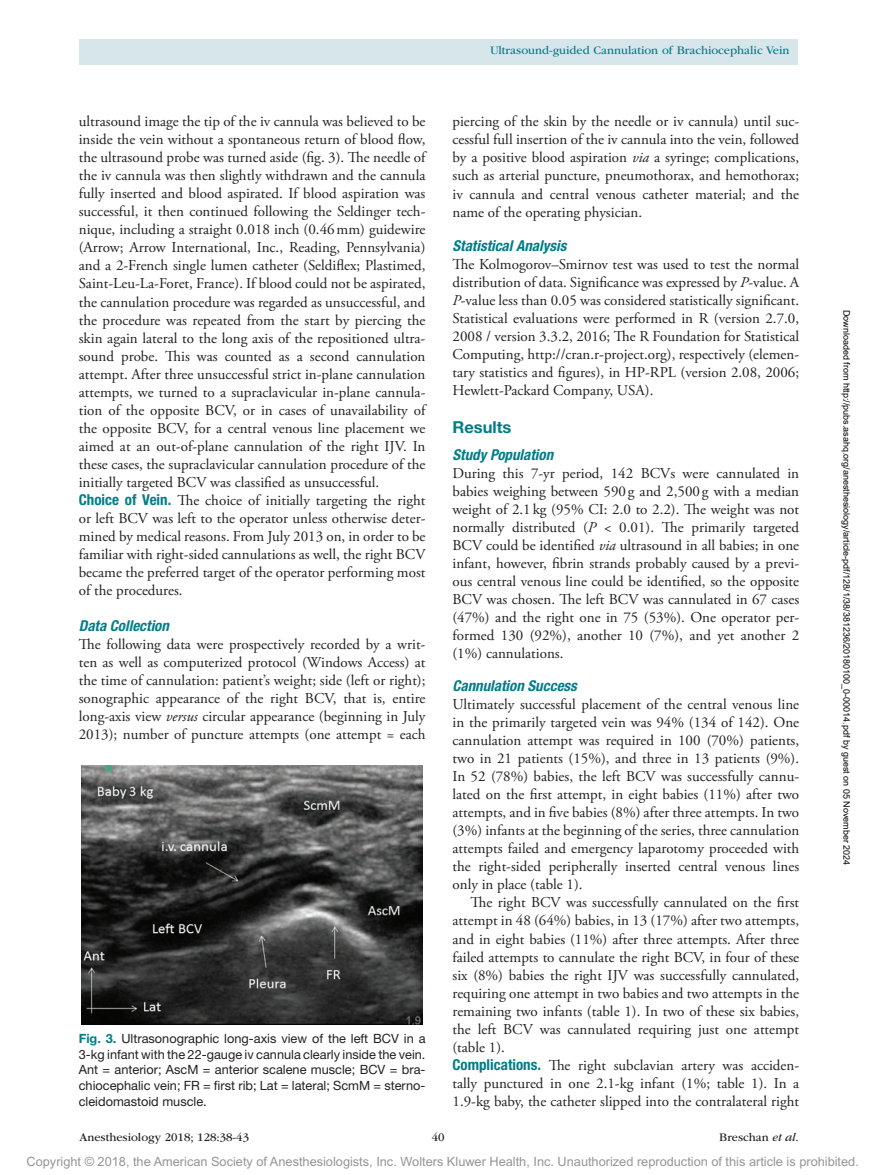
<style>
.page{position:relative;width:878px;height:1175px;background:#fff}
.page>*{position:absolute;margin:0;border:0;box-sizing:border-box;transform-origin:0 0}
.t1{font:700 16.5px "Helvetica Neue LT Std";color:#007d88}
.t2{font:15px/18px "Adobe Garamond Pro";color:#231f20;text-align:justify}
.t3{font:italic 700 condensed 15px "Helvetica Neue LT Std";color:#007d88}
.t4{font:12.75px/15.8px "Helvetica Neue LT Std";color:#231f20;text-align:justify}
.t5{font:12.75px "Arial MT Std";color:#939598}
.t6{font:12px "ITC Garamond Std";color:#007d88}
.t7{font:12px "ITC Garamond Std";color:#231f20}
.t8{font:9px "Arial";color:#000}
.s1{font-family:"Helvetica Neue LT Std";font-weight:700;font-stretch:condensed;color:#007d88}
.s2{font-style:italic}
.s3{font-weight:700;color:#007d88}
</style>
<div class="page">
<div style="left:79px;top:39px;width:718px;height:25px;background:#d6e6ea"></div>
<img style="left:82px;top:765px;width:340px;height:259px">
<p class="t2" style="left:79px;top:113px;width:348px;text-align:left">ultrasound image the tip of the iv cannula was believed to be inside the vein without a spontaneous return of blood flow, the ultrasound probe was turned aside (fig. 3). The needle of the iv cannula was then slightly withdrawn and the cannula fully inserted and blood aspirated. If blood aspiration was successful, it then continued following the Seldinger tech&shy;nique, including a straight 0.018 inch (0.46mm) guidewire (Arrow; Arrow International, Inc., Reading, Pennsylvania) and a 2-French single lumen catheter (Seldiflex; Plastimed, Saint-Leu-La-Foret, France). If blood could not be aspirated, the cannulation procedure was regarded as unsuccessful, and the procedure was repeated from the start by piercing the skin again lateral to the long axis of the repositioned ultra&shy;sound probe. This was counted as a second cannulation attempt. After three unsuccessful strict in-plane cannulation attempts, we turned to a supraclavicular in-plane cannula&shy;tion of the opposite BCV, or in cases of unavailability of the opposite BCV, for a central venous line placement we aimed at an out-of-plane cannulation of the right IJV. In these cases, the supraclavicular cannulation procedure of the initially targeted BCV was classified as unsuccessful.<br><span class="s1">Choice of Vein.</span> The choice of initially targeting the right or left BCV was left to the operator unless otherwise deter&shy;mined by medical reasons. From July 2013 on, in order to be familiar with right-sided cannulations as well, the right BCV became the preferred target of the operator performing most of the procedures.</p>
<p class="t3" style="left:79px;top:616px;width:92px">Data Collection</p>
<p class="t2" style="left:79px;top:635px;width:348px">The following data were prospectively recorded by a writ&shy;ten as well as computerized protocol (Windows Access) at the time of cannulation: patient’s weight; side (left or right); sonographic appearance of the right BCV, that is, entire long-axis view <span class="s2">versus</span> circular appearance (beginning in July 2013); number of puncture attempts (one attempt = each</p>
<p class="t4" style="left:79px;top:1030px;width:348px"><span class="s3">Fig. 3.</span> Ultrasonographic long-axis view of the left BCV in a 3-kg infant with the 22-gauge iv cannula clearly inside the vein.<br>Ant = anterior; AscM = anterior scalene muscle; BCV = bra&shy;chiocephalic vein; FR = first rib; Lat = lateral; ScmM = sterno&shy;cleidomastoid muscle.</p>
<p class="t6" style="left:490px;top:44px;width:301px">Ultrasound-guided Cannulation of Brachiocephalic Vein</p>
<p class="t2" style="left:452px;top:113px;width:348px">piercing of the skin by the needle or iv cannula) until suc&shy;cessful full insertion of the iv cannula into the vein, followed by a positive blood aspiration <span class="s2">via</span> a syringe; complications, such as arterial puncture, pneumothorax, and hemothorax; iv cannula and central venous catheter material; and the name of the operating physician.</p>
<p class="t3" style="left:452px;top:237px;width:115px">Statistical Analysis</p>
<p class="t2" style="left:452px;top:256px;width:348px">The Kolmogorov–Smirnov test was used to test the normal distribution of data. Significance was expressed by <span class="s2">P</span>-value. A <span class="s2">P</span>-value less than 0.05 was considered statistically significant.<br>Statistical evaluations were performed in R (version 2.7.0, 2008 / version 3.3.2, 2016; The R Foundation for Statistical Computing, http://cran.r-project.org), respectively (elemen&shy;tary statistics and figures), in HP-RPL (version 2.08, 2006; Hewlett-Packard Company, USA).</p>
<p class="t1" style="left:452px;top:417px;width:60px">Results</p>
<p class="t3" style="left:452px;top:445px;width:102px">Study Population</p>
<p class="t2" style="left:452px;top:465px;width:348px">During this 7-yr period, 142 BCVs were cannulated in babies weighing between 590 g and 2,500 g with a median weight of 2.1kg (95% CI: 2.0 to 2.2). The weight was not normally distributed (<span class="s2">P</span> &lt; 0.01). The primarily targeted BCV could be identified <span class="s2">via</span> ultrasound in all babies; in one infant, however, fibrin strands probably caused by a previ&shy;ous central venous line could be identified, so the opposite BCV was chosen. The left BCV was cannulated in 67 cases (47%) and the right one in 75 (53%). One operator per&shy;formed 130 (92%), another 10 (7%), and yet another 2 (1%) cannulations.</p>
<p class="t3" style="left:452px;top:676px;width:126px">Cannulation Success</p>
<p class="t2" style="left:452px;top:696px;width:348px">Ultimately successful placement of the central venous line in the primarily targeted vein was 94% (134 of 142). One cannulation attempt was required in 100 (70%) patients, two in 21 patients (15%), and three in 13 patients (9%).<br>In 52 (78%) babies, the left BCV was successfully cannu&shy;lated on the first attempt, in eight babies (11%) after two attempts, and in five babies (8%) after three attempts. In two (3%) infants at the beginning of the series, three cannulation attempts failed and emergency laparotomy proceeded with the right-sided peripherally inserted central venous lines only in place (table 1).</p>
<p class="t2" style="left:452px;top:894px;width:348px;text-align:left;text-indent:18px">The right BCV was successfully cannulated on the first attempt in 48 (64%) babies, in 13 (17%) after two attempts, and in eight babies (11%) after three attempts. After three failed attempts to cannulate the right BCV, in four of these six (8%) babies the right IJV was successfully cannulated, requiring one attempt in two babies and two attempts in the remaining two infants (table 1). In two of these six babies, the left BCV was cannulated requiring just one attempt (table 1).<br><span class="s1">Complications.</span> The right subclavian artery was acciden&shy;tally punctured in one 2.1-kg infant (1%; table 1). In a 1.9-kg baby, the catheter slipped into the contralateral right</p>
<p class="t7" style="left:80px;top:1130px;width:171px">Anesthesiology 2018; 128:38-43</p>
<p class="t7" style="left:432px;top:1130px;width:14px">40</p>
<p class="t7" style="left:719px;top:1130px;width:81px">Breschan <span class="s2">et al</span>.</p>
<p class="t8" style="left:850px;top:309px;width:557px;rotate:90deg">Downloaded from http://pubs.asahq.org/anesthesiology/article-pdf/128/1/38/381236/20180100_0-00014.pdf by guest on 05 November 2024</p>
<p class="t5" style="left:27px;top:1154px;width:833px">Copyright © 2018, the American Society of Anesthesiologists, Inc. Wolters Kluwer Health, Inc. Unauthorized reproduction of this article is prohibited.</p>
</div>
